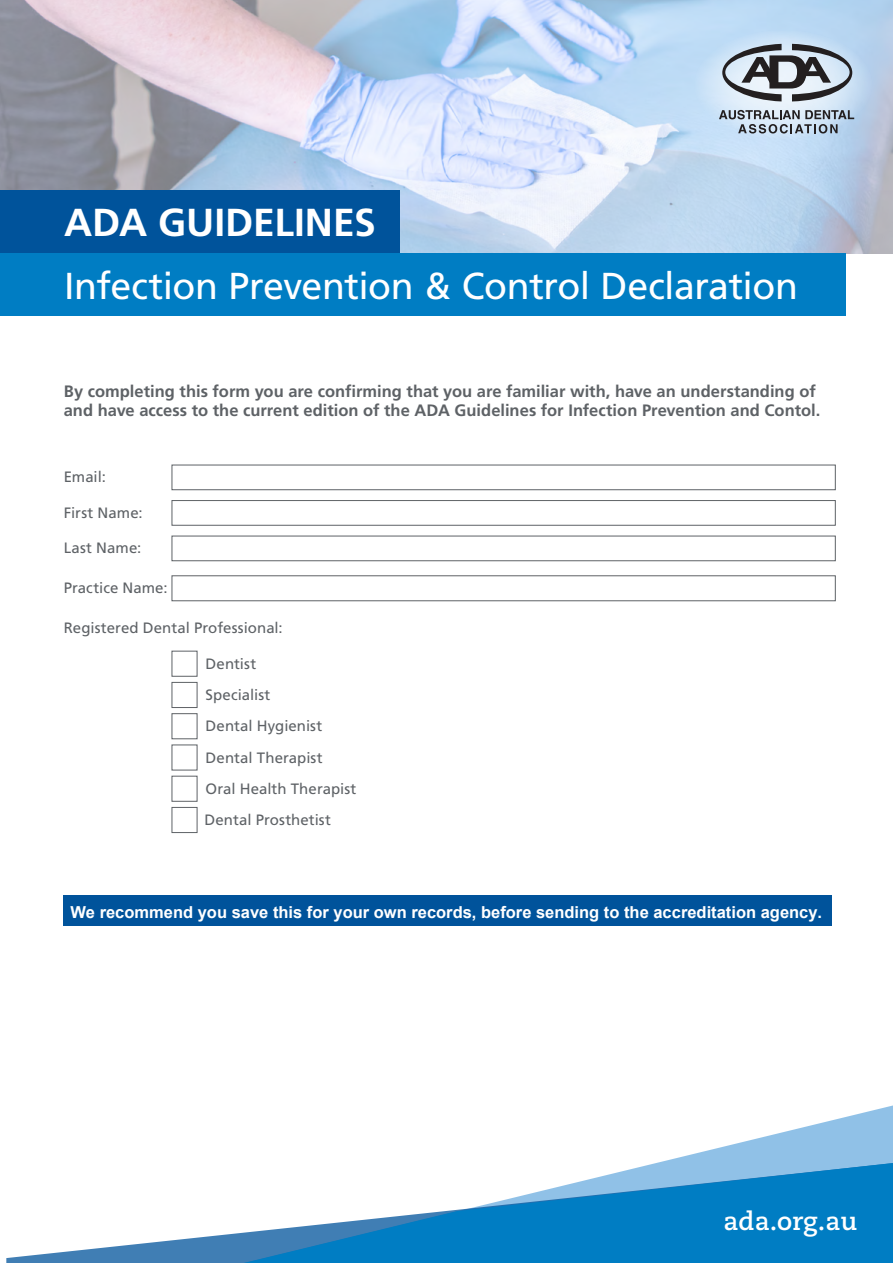
<style>
.page{position:relative;width:893px;height:1263px;background:#fff}
.page>*{position:absolute;margin:0;border:0;box-sizing:border-box;transform-origin:0 0}
.t1{font:700 39px "Frutiger LT Pro";letter-spacing:-.005em;color:#fff}
.t2{font:37.5px "Frutiger LT Pro";letter-spacing:-.01em;color:#fff}
.t3{font:700 25.5px "Caecilia LT Pro 75";color:#fff}
.t4{font:700 16.5px/19.8px "Frutiger LT Pro";color:#5e6266}
.t5{font:700 16.5px "Arial";color:#fff}
.t6{font:15px/31.2px "Frutiger LT Pro";letter-spacing:.005em;color:#5e6266}
</style>
<div class="page">
<img style="left:0;top:0;width:893px;height:253px">
<div style="left:172px;top:465px;width:663px;height:25px;background:#fff;border:1px solid #5e6266"></div>
<div style="left:172px;top:500px;width:663px;height:25px;background:#fff;border:1px solid #5e6266"></div>
<div style="left:172px;top:536px;width:663px;height:25px;background:#fff;border:1px solid #5e6266"></div>
<div style="left:172px;top:576px;width:663px;height:25px;background:#fff;border:1px solid #5e6266"></div>
<div style="left:172px;top:682px;width:25px;height:26px;background:#fff;border:1px solid #5e6266"></div>
<div style="left:172px;top:713px;width:25px;height:26px;background:#fff;border:1px solid #5e6266"></div>
<div style="left:172px;top:807px;width:25px;height:26px;background:#fff;border:1px solid #5e6266"></div>
<svg style="left:694px;top:30px;width:178px;height:109px;background:#cbe1f5"></svg>
<div style="left:0;top:253px;width:846px;height:63px;background:#007dc3"></div>
<div style="left:0;top:190px;width:400px;height:63px;background:#00539b"></div>
<div style="left:64px;top:895px;width:768px;height:31px;background:#00539b"></div>
<svg style="left:719px;top:110px;width:135px;height:24px;background:#9daab8"></svg>
<svg style="left:722px;top:44px;width:130px;height:57px;background:#949ba4"></svg>
<svg style="left:673px;top:1105px;width:220px;height:54px"></svg>
<svg style="left:6px;top:1159px;width:887px;height:104px"></svg>
<svg style="left:244px;top:1163px;width:649px;height:100px;fill:#007dc3"></svg>
<h1 class="t1" style="left:64px;top:199px;width:313px">ADA GUIDELINES</h1>
<h2 class="t2" style="left:64px;top:264px;width:735px">Infection Prevention &amp; Control Declaration</h2>
<p class="t4" style="left:64px;top:381px;width:758px">By completing this form you are confirming that you are familiar with, have an understanding of and have access to the current edition of the ADA Guidelines for Infection Prevention and Contol.</p>
<p class="t6" style="left:64px;top:462px;width:44px">Email:</p>
<p class="t6" style="left:64px;top:497px;width:80px">First Name:</p>
<p class="t6" style="left:64px;top:533px;width:79px">Last Name:</p>
<p class="t6" style="left:64px;top:573px;width:105px">Practice Name:</p>
<p class="t6" style="left:64px;top:613px;width:221px">Registered Dental Professional:</p>
<p class="t6" style="left:205px;top:648px;width:153px">Dentist<br>Specialist<br>Dental Hygienist<br>Dental Therapist<br>Oral Health Therapist<br>Dental Prosthetist</p>
<p class="t5" style="left:70px;top:900px;width:753px">We recommend you save this for your own records, before sending to the accreditation agency.</p>
<h3 class="t3" style="left:723px;top:1204px;width:136px">ada.org.au</h3>
</div>
